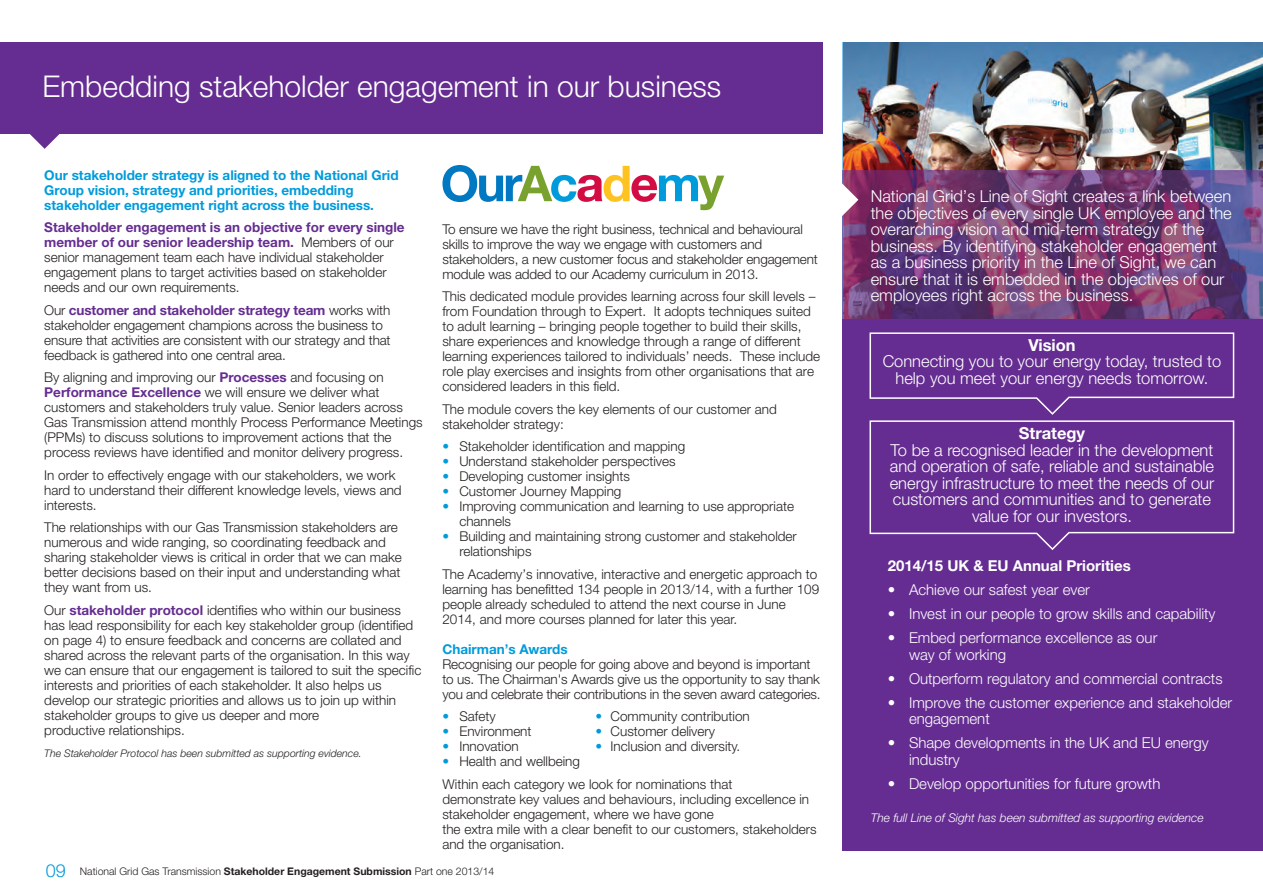
<style>
.page{position:relative;width:1263px;height:893px;background:#fff}
.page>*{position:absolute;margin:0;border:0;box-sizing:border-box;transform-origin:0 0}
.t1{font:300 30px "Helvetica Neue";color:#fff}
.t2{font:300 16.5px/16.5px "Helvetica Neue";color:#fff;text-align:center}
.t3{font:700 16.5px "Helvetica Neue";color:#fff}
.t4{font:300 15px/16.5px "Helvetica Neue";color:#fff}
.t5{font:700 15px "Helvetica Neue";color:#fff}
.t6{font:300 13.5px/15px "Helvetica Neue";color:#231f20}
.t7{font:700 13.5px/15px "Helvetica Neue";color:#009bdb}
.t8{font:italic 300 12px "Helvetica Neue";color:#fff}
.t9{font:300 10.5px "Helvetica Neue";color:#231f20}
.t10{font:italic 300 10.5px "Helvetica Neue";color:#231f20}
.s1{font-weight:700;color:#652d91}
.s2{color:#009bdb}
.s3{font-size:18px;color:#009bdb}
.s4{font-weight:700}
</style>
<div class="page">
<svg style="left:442px;top:165px;width:282px;height:45px"></svg>
<img style="left:843px;top:43px;width:420px;height:127px">
<div style="left:842px;top:319px;width:421px;height:531px;background:#652d91"></div>
<div style="left:0;top:43px;width:822px;height:91px;background:#652d91"></div>
<svg style="left:30px;top:134px;width:30px;height:15px"></svg>
<hr style="left:842px;top:170px;width:1px;height:149px;background:#7169af">
<img style="left:843px;top:170px;width:420px;height:149px">
<svg style="left:842px;top:182px;width:16px;height:35px"></svg>
<svg style="left:869px;top:332px;width:365px;height:83px"></svg>
<svg style="left:869px;top:420px;width:365px;height:130px"></svg>
<h1 class="t1" style="left:43px;top:75px;width:680px">Embedding stakeholder engagement in our business</h1>
<p class="t7" style="left:44px;top:169px;width:356px">Our stakeholder strategy is aligned to the National Grid<br>Group vision, strategy and priorities, embedding stakeholder engagement right across the business.</p>
<p class="t6" style="left:44px;top:221px;width:362px"><span class="s1">Stakeholder engagement is an objective for every single member of our senior leadership team.</span> Members of our senior management team each have individual stakeholder engagement plans to target activities based on stakeholder needs and our own requirements.</p>
<p class="t6" style="left:44px;top:304px;width:348px">Our <span class="s1">customer and stakeholder strategy team</span> works with stakeholder engagement champions across the business to ensure that activities are consistent with our strategy and that feedback is gathered into one central area.</p>
<p class="t6" style="left:44px;top:371px;width:380px">By aligning and improving our <span class="s1">Processes</span> and focusing on <span class="s1">Performance Excellence</span> we will ensure we deliver what customers and stakeholders truly value. Senior leaders across Gas Transmission attend monthly Process Performance Meetings (PPMs) to discuss solutions to improvement actions that the process reviews have identified and monitor delivery progress.</p>
<p class="t6" style="left:44px;top:469px;width:359px">In order to effectively engage with our stakeholders, we work hard to understand their different knowledge levels, views and interests.</p>
<p class="t6" style="left:44px;top:521px;width:359px">The relationships with our Gas Transmission stakeholders are numerous and wide ranging, so coordinating feedback and sharing stakeholder views is critical in order that we can make better decisions based on their input and understanding what they want from us.</p>
<p class="t6" style="left:44px;top:604px;width:379px">Our <span class="s1">stakeholder protocol</span> identifies who within our business has lead responsibility for each key stakeholder group (identified on page 4) to ensure feedback and concerns are collated and shared across the relevant parts of the organisation. In this way we can ensure that our engagement is tailored to suit the specific interests and priorities of each stakeholder. It also helps us develop our strategic priorities and allows us to join up within stakeholder groups to give us deeper and more<br>productive relationships.</p>
<p class="t10" style="left:44px;top:750px;width:319px">The Stakeholder Protocol has been submitted as supporting evidence.</p>
<p class="t6" style="left:442px;top:223px;width:377px">To ensure we have the right business, technical and behavioural skills to improve the way we engage with customers and stakeholders, a new customer focus and stakeholder engagement module was added to our Academy curriculum in 2013.</p>
<p class="t6" style="left:442px;top:290px;width:379px">This dedicated module provides learning across four skill levels – from Foundation through to Expert. It adopts techniques suited to adult learning – bringing people together to build their skills, share experiences and knowledge through a range of different learning experiences tailored to individuals’ needs. These include role play exercises and insights from other organisations that are considered leaders in this field.</p>
<p class="t6" style="left:442px;top:403px;width:336px">The module covers the key elements of our customer and stakeholder strategy:</p>
<p class="t6" style="left:442px;top:440px;width:244px"><span class="s2">•</span> Stakeholder identification and mapping</p>
<p class="t6" style="left:442px;top:455px;width:235px"><span class="s2">•</span> Understand stakeholder perspectives</p>
<p class="t6" style="left:442px;top:470px;width:189px"><span class="s2">•</span> Developing customer insights</p>
<p class="t6" style="left:442px;top:485px;width:181px"><span class="s2">•</span> Customer Journey Mapping</p>
<p class="t6" style="left:459px;top:500px;width:336px;text-indent:-17px"><span class="s2">•</span> Improving communication and learning to use appropriate channels</p>
<p class="t6" style="left:459px;top:530px;width:339px;text-indent:-17px"><span class="s2">•</span> Building and maintaining strong customer and stakeholder relationships</p>
<p class="t6" style="left:442px;top:568px;width:378px">The Academy’s innovative, interactive and energetic approach to learning has benefitted 134 people in 2013/14, with a further 109 people already scheduled to attend the next course in June 2014, and more courses planned for later this year.</p>
<p class="t7" style="left:442px;top:643px;width:127px">Chairman’s Awards</p>
<p class="t6" style="left:442px;top:658px;width:380px">Recognising our people for going above and beyond is important to us. The Chairman's Awards give us the opportunity to say thank you and celebrate their contributions in the seven award categories.</p>
<p class="t6" style="left:442px;top:710px;width:55px"><span class="s2">•</span> Safety</p>
<p class="t6" style="left:595px;top:710px;width:156px"><span class="s2">•</span> Community contribution</p>
<p class="t6" style="left:442px;top:725px;width:91px"><span class="s2">•</span> Environment</p>
<p class="t6" style="left:595px;top:725px;width:121px"><span class="s2">•</span> Customer delivery</p>
<p class="t6" style="left:442px;top:740px;width:78px"><span class="s2">•</span> Innovation</p>
<p class="t6" style="left:595px;top:740px;width:146px"><span class="s2">•</span> Inclusion and diversity.</p>
<p class="t6" style="left:442px;top:751px;width:291px;line-height:22.5px"><span class="s2">•</span> Health and wellbeing<br>Within each category we look for nominations that</p>
<p class="t6" style="left:442px;top:793px;width:376px">demonstrate key values and behaviours, including excellence in stakeholder engagement, where we have gone<br>the extra mile with a clear benefit to our customers, stakeholders and the organisation.</p>
<p class="t9" style="left:46px;top:867px;width:450px"><span class="s3">09</span> National Grid Gas Transmission <span class="s4">Stakeholder Engagement Submission</span> Part one 2013/14</p>
<p class="t2" style="left:871px;top:189px;width:362px;text-align:left">National Grid’s Line of Sight creates a link between the objectives of every single UK employee and the overarching vision and mid-term strategy of the business. By identifying stakeholder engagement as a business priority in the Line of Sight, we can ensure that it is embedded in the objectives of our employees right across the business.</p>
<p class="t3" style="left:1028px;top:339px;width:49px">Vision</p>
<p class="t2" style="left:883px;top:354px;width:340px">Connecting you to your energy today, trusted to help you meet your energy needs tomorrow.</p>
<p class="t3" style="left:1019px;top:427px;width:68px">Strategy</p>
<p class="t2" style="left:890px;top:443px;width:326px">To be a recognised leader in the development and operation of safe, reliable and sustainable energy infrastructure to meet the needs of our customers and communities and to generate value for our investors.</p>
<p class="t5" style="left:888px;top:560px;width:245px">2014/15 UK &amp; EU Annual Priorities</p>
<p class="t4" style="left:888px;top:583px;width:204px">• Achieve our safest year ever</p>
<p class="t4" style="left:888px;top:607px;width:329px">• Invest in our people to grow skills and capability</p>
<p class="t4" style="left:909px;top:631px;width:250px;text-indent:-21px">• Embed performance excellence as our way of working</p>
<p class="t4" style="left:888px;top:671px;width:336px">• Outperform regulatory and commercial contracts</p>
<p class="t4" style="left:909px;top:695px;width:325px;text-indent:-21px">• Improve the customer experience and stakeholder engagement</p>
<p class="t4" style="left:909px;top:736px;width:301px;text-indent:-21px">• Shape developments in the UK and EU energy industry</p>
<p class="t4" style="left:888px;top:776px;width:274px">• Develop opportunities for future growth</p>
<p class="t8" style="left:871px;top:813px;width:334px">The full Line of Sight has been submitted as supporting evidence</p>
</div>
